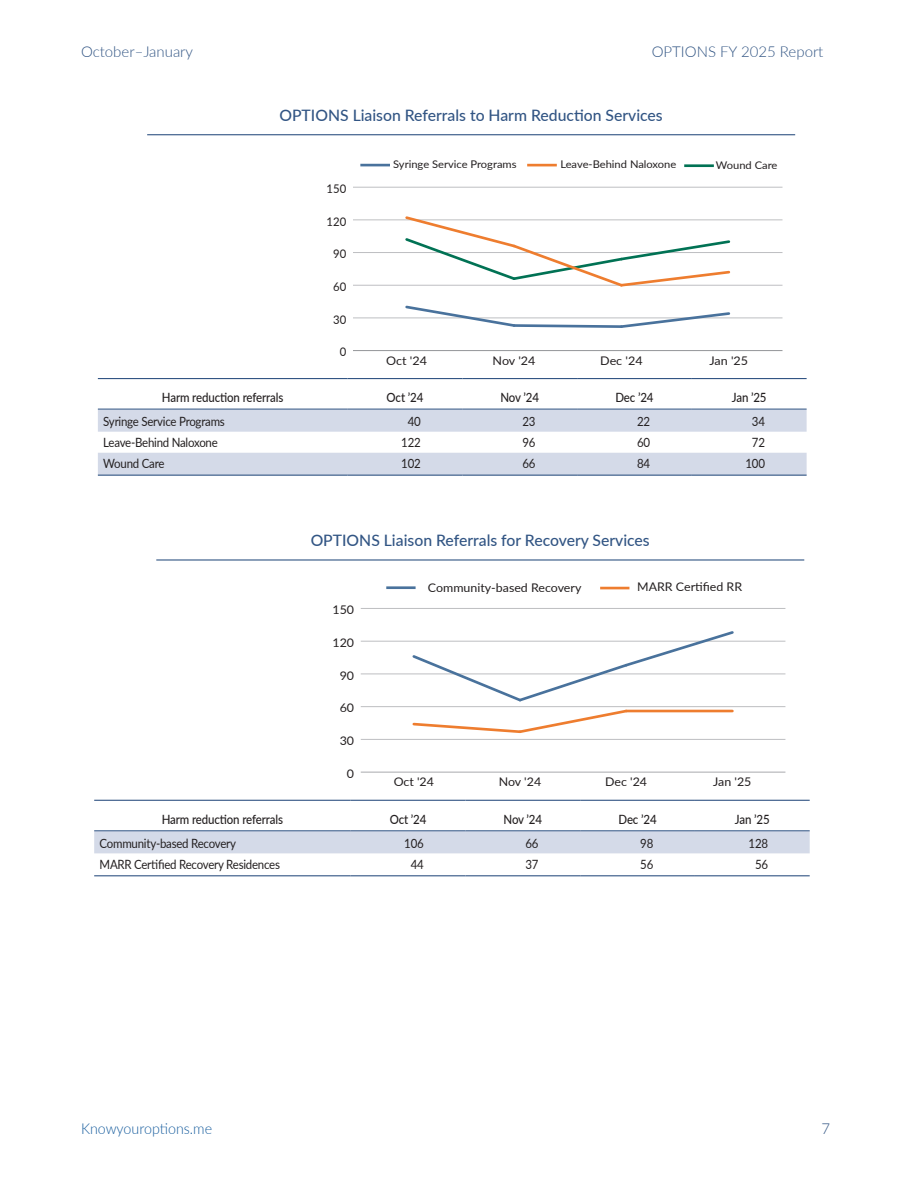
<style>
.page{position:relative;width:918px;height:1188px;background:#fff}
.page>*{position:absolute;margin:0;border:0;box-sizing:border-box;transform-origin:0 0}
.t1{font:500 15.75px "Lato";color:#325584}
.t2{font:300 15px "Lato";color:#325584}
.t3{font:300 15px "Lato";color:#175d9e;scale:.95 1}
.Smaller_tbl_txt{font:12.75px "Lato";letter-spacing:-.02em;color:#231f20;scale:.9 1}
.Smaller_tbl_hdr{font:500 12.75px "Lato";letter-spacing:-.01em;color:#231f20;scale:.9 1}
.t4{font:12px "Lato";color:#231f20;scale:1.04 1}
.t5{font:11.85px "Lato";color:#231f20;scale:1.05 1}
.t6{font:11.85px "Lato";color:#231f20;scale:.95 1}
.t7{font:10.65px "Lato";color:#231f20;scale:1.05 1}
.s1{font-style:inherit}
</style>
<div class="page">
<hr style="left:147px;top:134px;width:648px;height:1px;background:#325584">
<hr style="left:353px;top:350px;width:430px;height:1px;background:#939598">
<hr style="left:353px;top:318px;width:430px;height:1px;background:#bcbdc0">
<hr style="left:353px;top:285px;width:430px;height:1px;background:#bcbdc0">
<hr style="left:353px;top:252px;width:430px;height:1px;background:#bcbdc0">
<hr style="left:353px;top:220px;width:430px;height:1px;background:#bcbdc0">
<hr style="left:353px;top:187px;width:430px;height:1px;background:#bcbdc0">
<svg style="left:403px;top:216px;width:329px;height:71px"></svg>
<svg style="left:403px;top:305px;width:329px;height:23px"></svg>
<hr style="left:362px;top:164px;width:27px;height:2px;background:#49729c">
<hr style="left:529px;top:164px;width:26px;height:2px;background:#ee7d2f">
<hr style="left:686px;top:164px;width:26px;height:3px;background:#017254">
<svg style="left:98px;top:410px;width:709px;height:65px;fill:#d4dae8"></svg>
<hr style="left:98px;top:378px;width:250px;height:1px;background:#325584">
<hr style="left:348px;top:378px;width:114px;height:1px;background:#325584">
<hr style="left:462px;top:378px;width:115px;height:1px;background:#325584">
<hr style="left:577px;top:378px;width:115px;height:1px;background:#325584">
<hr style="left:692px;top:378px;width:115px;height:1px;background:#325584">
<hr style="left:98px;top:409px;width:250px;height:1px;background:#325584">
<hr style="left:348px;top:409px;width:114px;height:1px;background:#325584">
<hr style="left:462px;top:409px;width:115px;height:1px;background:#325584">
<hr style="left:577px;top:409px;width:115px;height:1px;background:#325584">
<hr style="left:692px;top:409px;width:115px;height:1px;background:#325584">
<hr style="left:98px;top:475px;width:250px;height:1px;background:#325584">
<hr style="left:348px;top:475px;width:114px;height:1px;background:#325584">
<hr style="left:462px;top:475px;width:115px;height:1px;background:#325584">
<hr style="left:577px;top:475px;width:115px;height:1px;background:#325584">
<hr style="left:692px;top:475px;width:115px;height:1px;background:#325584">
<hr style="left:156px;top:559px;width:648px;height:2px;background:#325584">
<hr style="left:361px;top:772px;width:424px;height:1px;background:#a8a9ad">
<hr style="left:361px;top:739px;width:424px;height:1px;background:#bcbdc0">
<hr style="left:361px;top:706px;width:424px;height:1px;background:#bcbdc0">
<hr style="left:361px;top:674px;width:424px;height:1px;background:#bcbdc0">
<hr style="left:361px;top:641px;width:424px;height:1px;background:#bcbdc0">
<hr style="left:361px;top:608px;width:424px;height:1px;background:#bcbdc0">
<svg style="left:410px;top:631px;width:326px;height:102px"></svg>
<hr style="left:388px;top:586px;width:26px;height:3px;background:#49729c">
<hr style="left:602px;top:587px;width:26px;height:2px;background:#ee7d2f">
<div style="left:94px;top:832px;width:716px;height:21px;background:#d4dae8"></div>
<hr style="left:94px;top:800px;width:257px;height:1px;background:#325584">
<hr style="left:351px;top:800px;width:114px;height:1px;background:#325584">
<hr style="left:465px;top:800px;width:115px;height:1px;background:#325584">
<hr style="left:580px;top:800px;width:115px;height:1px;background:#325584">
<hr style="left:695px;top:800px;width:115px;height:1px;background:#325584">
<hr style="left:94px;top:831px;width:257px;height:1px;background:#325584">
<hr style="left:351px;top:831px;width:114px;height:1px;background:#325584">
<hr style="left:465px;top:831px;width:115px;height:1px;background:#325584">
<hr style="left:580px;top:831px;width:115px;height:1px;background:#325584">
<hr style="left:695px;top:831px;width:115px;height:1px;background:#325584">
<hr style="left:94px;top:875px;width:257px;height:1px;background:#325584">
<hr style="left:351px;top:875px;width:114px;height:1px;background:#325584">
<hr style="left:465px;top:875px;width:115px;height:1px;background:#325584">
<hr style="left:580px;top:875px;width:115px;height:1px;background:#325584">
<hr style="left:695px;top:875px;width:115px;height:1px;background:#325584">
<p class="t2" style="left:81px;top:41px;width:114px">October–January</p>
<p class="t2" style="left:652px;top:41px;width:173px"><span class="s1">OPTIONS</span> FY 2025 Report</p>
<p class="t1" style="left:279px;top:104px;width:385px">OPTIONS Liaison Referrals to Harm Reduction Services</p>
<p class="t6" style="left:327px;top:180px;width:22px">150</p>
<p class="t6" style="left:327px;top:213px;width:22px">120</p>
<p class="t6" style="left:333px;top:245px;width:15px">90</p>
<p class="t6" style="left:333px;top:278px;width:15px">60</p>
<p class="t6" style="left:333px;top:311px;width:15px">30</p>
<p class="t6" style="left:340px;top:344px;width:8px">0</p>
<p class="t7" style="left:393px;top:156px;width:119px">Syringe Service Programs</p>
<p class="t7" style="left:560px;top:156px;width:112px">Leave-Behind Naloxone</p>
<p class="t7" style="left:716px;top:157px;width:60px">Wound Care</p>
<p class="t5" style="left:386px;top:352px;width:40px">Oct '24</p>
<p class="t5" style="left:493px;top:352px;width:42px">Nov '24</p>
<p class="t5" style="left:600px;top:352px;width:42px">Dec '24</p>
<p class="t5" style="left:709px;top:352px;width:38px">Jan '25</p>
<p class="Smaller_tbl_hdr" style="left:162px;top:389px;width:136px">Harm reduction referrals</p>
<p class="Smaller_tbl_hdr" style="left:387px;top:389px;width:42px">Oct ’24</p>
<p class="Smaller_tbl_hdr" style="left:500px;top:389px;width:44px">Nov ’24</p>
<p class="Smaller_tbl_hdr" style="left:615px;top:389px;width:44px">Dec ’24</p>
<p class="Smaller_tbl_hdr" style="left:732px;top:389px;width:40px">Jan ’25</p>
<p class="Smaller_tbl_txt" style="left:103px;top:413px;width:137px">Syringe Service Programs</p>
<p class="Smaller_tbl_txt" style="left:408px;top:413px;width:16px">40</p>
<p class="Smaller_tbl_txt" style="left:522px;top:413px;width:16px">23</p>
<p class="Smaller_tbl_txt" style="left:637px;top:413px;width:16px">22</p>
<p class="Smaller_tbl_txt" style="left:752px;top:413px;width:16px">34</p>
<p class="Smaller_tbl_txt" style="left:103px;top:434px;width:129px">Leave-Behind Naloxone</p>
<p class="Smaller_tbl_txt" style="left:401px;top:434px;width:23px">122</p>
<p class="Smaller_tbl_txt" style="left:522px;top:434px;width:16px">96</p>
<p class="Smaller_tbl_txt" style="left:637px;top:434px;width:16px">60</p>
<p class="Smaller_tbl_txt" style="left:752px;top:434px;width:16px">72</p>
<p class="Smaller_tbl_txt" style="left:103px;top:455px;width:70px">Wound Care</p>
<p class="Smaller_tbl_txt" style="left:401px;top:455px;width:23px">102</p>
<p class="Smaller_tbl_txt" style="left:522px;top:455px;width:16px">66</p>
<p class="Smaller_tbl_txt" style="left:637px;top:455px;width:16px">84</p>
<p class="Smaller_tbl_txt" style="left:746px;top:455px;width:23px">100</p>
<p class="t1" style="left:311px;top:529px;width:341px">OPTIONS Liaison Referrals for Recovery Services</p>
<p class="t4" style="left:333px;top:601px;width:22px">150</p>
<p class="t4" style="left:333px;top:634px;width:22px">120</p>
<p class="t4" style="left:340px;top:667px;width:15px">90</p>
<p class="t4" style="left:340px;top:699px;width:15px">60</p>
<p class="t4" style="left:340px;top:732px;width:15px">30</p>
<p class="t4" style="left:347px;top:765px;width:8px">0</p>
<p class="t4" style="left:428px;top:579px;width:149px">Community-based Recovery</p>
<p class="t4" style="left:637px;top:578px;width:102px">MARR Certified RR</p>
<p class="t4" style="left:394px;top:773px;width:40px">Oct '24</p>
<p class="t4" style="left:499px;top:773px;width:42px">Nov '24</p>
<p class="t4" style="left:605px;top:773px;width:42px">Dec '24</p>
<p class="t4" style="left:713px;top:773px;width:38px">Jan '25</p>
<p class="Smaller_tbl_hdr" style="left:162px;top:810px;width:136px">Harm reduction referrals</p>
<p class="Smaller_tbl_hdr" style="left:390px;top:810px;width:42px">Oct ’24</p>
<p class="Smaller_tbl_hdr" style="left:504px;top:810px;width:44px">Nov ’24</p>
<p class="Smaller_tbl_hdr" style="left:618px;top:810px;width:44px">Dec ’24</p>
<p class="Smaller_tbl_hdr" style="left:735px;top:810px;width:40px">Jan ’25</p>
<p class="Smaller_tbl_txt" style="left:100px;top:834px;width:153px">Community-based Recovery</p>
<p class="Smaller_tbl_txt" style="left:404px;top:834px;width:23px">106</p>
<p class="Smaller_tbl_txt" style="left:526px;top:834px;width:16px">66</p>
<p class="Smaller_tbl_txt" style="left:640px;top:834px;width:16px">98</p>
<p class="Smaller_tbl_txt" style="left:749px;top:834px;width:23px">128</p>
<p class="Smaller_tbl_txt" style="left:100px;top:855px;width:202px">MARR Certified Recovery Residences</p>
<p class="Smaller_tbl_txt" style="left:411px;top:855px;width:16px">44</p>
<p class="Smaller_tbl_txt" style="left:526px;top:855px;width:16px">37</p>
<p class="Smaller_tbl_txt" style="left:640px;top:855px;width:16px">56</p>
<p class="Smaller_tbl_txt" style="left:755px;top:855px;width:16px">56</p>
<p class="t3" style="left:81px;top:1118px;width:140px">Knowyouroptions.me</p>
<p class="t2" style="left:822px;top:1118px;width:10px">7</p>
</div>
